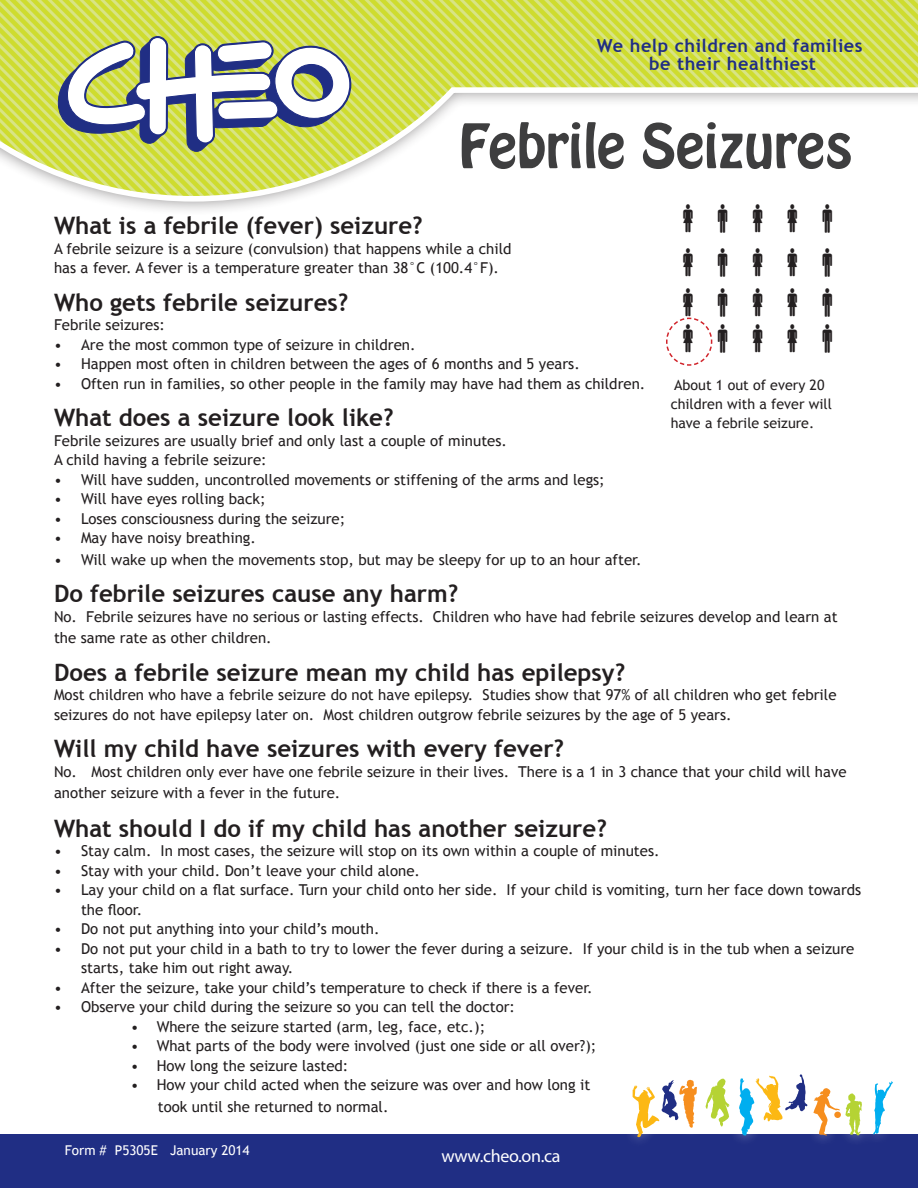
<style>
.page{position:relative;width:918px;height:1188px;background:#fff}
.page>*{position:absolute;margin:0;border:0;box-sizing:border-box;transform-origin:0 0}
.t1{font:54px "Hobo Std";color:#3e3e3f}
.t2{font:700 24px "Trebuchet MS";color:#231f20}
.t3{font:700 18px "Trebuchet MS";letter-spacing:.03em;color:#202e84}
.t4{font:18px "Myriad Pro";letter-spacing:-.02em;color:#fff}
.t5{font:15px/19.5px "Trebuchet MS";color:#231f20}
.t6{font:14.25px "Trebuchet MS";color:#231f20}
.t7{font:13.5px "Trebuchet MS";color:#fff}
</style>
<div class="page">
<div style="left:0;top:1134px;width:918px;height:54px;background:#202e84"></div>
<svg style="left:0;top:0;width:918px;height:204px"></svg>
<svg style="left:57px;top:34px;width:294px;height:119px"></svg>
<div style="left:620px;top:1063px;width:284px;height:86px;background:#fff;opacity:.75"></div>
<svg style="left:873px;top:1081px;width:20px;height:54px"></svg>
<svg style="left:705px;top:1078px;width:25px;height:49px"></svg>
<svg style="left:633px;top:1080px;width:64px;height:57px"></svg>
<svg style="left:739px;top:1074px;width:123px;height:63px"></svg>
<svg style="left:666px;top:317px;width:47px;height:49px"></svg>
<p class="t3" style="left:597px;top:34px;width:267px">We help children and families</p>
<p class="t3" style="left:649px;top:52px;width:168px">be their healthiest</p>
<p class="t1" style="left:459px;top:109px;width:395px">Febrile Seizures</p>
<p class="t2" style="left:54px;top:211px;width:370px">What is a febrile (fever) seizure?</p>
<p class="t5" style="left:54px;top:239px;width:459px">A febrile seizure is a seizure (convulsion) that happens while a child</p>
<p class="t5" style="left:54px;top:258px;width:447px">has a fever. A fever is a temperature greater than 38°C (100.4°F).</p>
<p class="t2" style="left:54px;top:287px;width:296px">Who gets febrile seizures?</p>
<p class="t5" style="left:54px;top:315px;width:113px">Febrile seizures:</p>
<p class="t5" style="left:54px;top:335px;width:363px">• Are the most common type of seizure in children.</p>
<p class="t5" style="left:54px;top:354px;width:527px">• Happen most often in children between the ages of 6 months and 5 years.</p>
<p class="t5" style="left:54px;top:374px;width:593px">• Often run in families, so other people in the family may have had them as children.</p>
<p class="t2" style="left:54px;top:403px;width:341px">What does a seizure look like?</p>
<p class="t5" style="left:54px;top:431px;width:455px">Febrile seizures are usually brief and only last a couple of minutes.</p>
<p class="t5" style="left:54px;top:450px;width:214px">A child having a febrile seizure:</p>
<p class="t5" style="left:54px;top:470px;width:552px">• Will have sudden, uncontrolled movements or stiffening of the arms and legs;</p>
<p class="t5" style="left:54px;top:489px;width:213px">• Will have eyes rolling back;</p>
<p class="t5" style="left:54px;top:509px;width:293px">• Loses consciousness during the seizure;</p>
<p class="t5" style="left:54px;top:528px;width:203px">• May have noisy breathing.</p>
<p class="t5" style="left:54px;top:550px;width:589px">• Will wake up when the movements stop, but may be sleepy for up to an hour after.</p>
<p class="t2" style="left:54px;top:579px;width:406px">Do febrile seizures cause any harm?</p>
<p class="t5" style="left:54px;top:607px;width:785px">No. Febrile seizures have no serious or lasting effects. Children who have had febrile seizures develop and learn at</p>
<p class="t5" style="left:54px;top:628px;width:219px">the same rate as other children.</p>
<p class="t2" style="left:54px;top:657px;width:573px">Does a febrile seizure mean my child has epilepsy?</p>
<p class="t5" style="left:54px;top:685px;width:784px">Most children who have a febrile seizure do not have epilepsy. Studies show that 97% of all children who get febrile</p>
<p class="t5" style="left:54px;top:705px;width:679px">seizures do not have epilepsy later on. Most children outgrow febrile seizures by the age of 5 years.</p>
<p class="t2" style="left:54px;top:734px;width:512px">Will my child have seizures with every fever?</p>
<p class="t5" style="left:54px;top:762px;width:794px">No. Most children only ever have one febrile seizure in their lives. There is a 1 in 3 chance that your child will have</p>
<p class="t5" style="left:54px;top:784px;width:288px">another seizure with a fever in the future.</p>
<p class="t6" style="left:674px;top:377px;width:152px">About 1 out of every 20</p>
<p class="t6" style="left:671px;top:396px;width:163px">children with a fever will</p>
<p class="t6" style="left:671px;top:414px;width:145px">have a febrile seizure.</p>
<p class="t2" style="left:54px;top:813px;width:554px">What should I do if my child has another seizure?</p>
<p class="t5" style="left:54px;top:841px;width:607px">• Stay calm. In most cases, the seizure will stop on its own within a couple of minutes.</p>
<p class="t5" style="left:54px;top:861px;width:368px">• Stay with your child. Don’t leave your child alone.</p>
<p class="t5" style="left:81px;top:880px;width:782px;text-indent:-27px">• Lay your child on a flat surface. Turn your child onto her side. If your child is vomiting, turn her face down towards the floor.</p>
<p class="t5" style="left:54px;top:919px;width:327px">• Do not put anything into your child’s mouth.</p>
<p class="t5" style="left:81px;top:939px;width:775px;text-indent:-27px">• Do not put your child in a bath to try to lower the fever during a seizure. If your child is in the tub when a seizure starts, take him out right away.</p>
<p class="t5" style="left:54px;top:978px;width:540px">• After the seizure, take your child’s temperature to check if there is a fever.</p>
<p class="t5" style="left:54px;top:997px;width:463px">• Observe your child during the seizure so you can tell the doctor:</p>
<p class="t5" style="left:131px;top:1017px;width:356px">• Where the seizure started (arm, leg, face, etc.);</p>
<p class="t5" style="left:131px;top:1036px;width:467px">• What parts of the body were involved (just one side or all over?);</p>
<p class="t5" style="left:131px;top:1056px;width:219px">• How long the seizure lasted:</p>
<p class="t5" style="left:131px;top:1075px;width:461px">• How your child acted when the seizure was over and how long it</p>
<p class="t5" style="left:158px;top:1097px;width:232px">took until she returned to normal.</p>
<p class="t7" style="left:65px;top:1143px;width:186px">Form # P5305E January 2014</p>
<p class="t4" style="left:441px;top:1145px;width:121px">www.cheo.on.ca</p>
</div>
